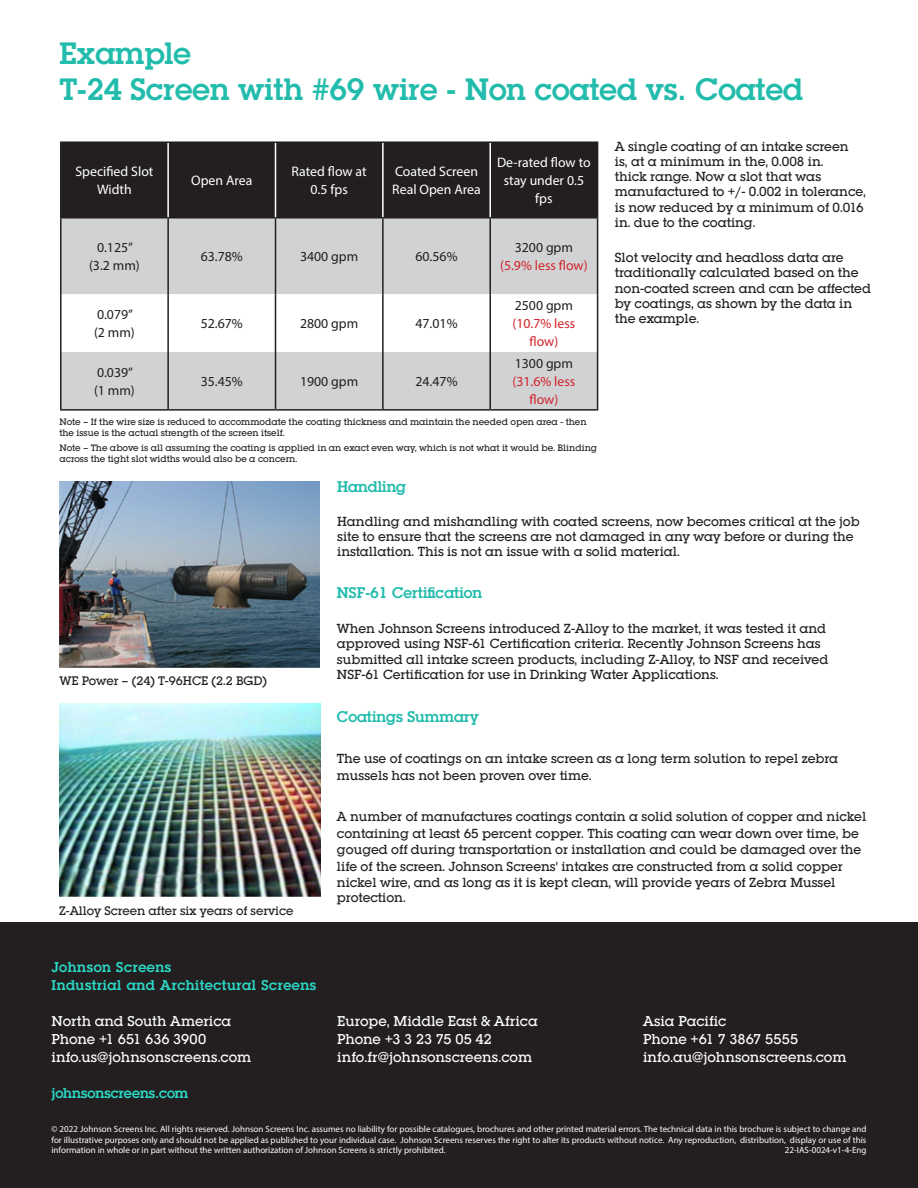
<style>
.page{position:relative;width:918px;height:1188px;background:#fff}
.page>*{position:absolute;margin:0;border:0;box-sizing:border-box;transform-origin:0 0}
.Paragraph_Text{font:600 30px/36px "Lubalin Graph Std";color:#22bcac}
.Paragraph_Text-2{font:600 15px "Lubalin Graph Std";color:#22bcac}
.t1{font:500 13.8px/18px "Lubalin Graph Std";color:#fff}
.AQ_TABLE-_BLACK{font:13.8px "Myriad Pro";color:#231f20}
.AQ_TABLE-_BLACK-2{font:13.8px/18px "Myriad Pro";color:#fff;text-align:center}
.t2{font:600 13.8px/18px "Lubalin Graph Std";letter-spacing:.035em;color:#2bd8c4}
.AQ_TABLE-_BLACK-3{font:13.8px/18px "Myriad Pro";color:#d1232a;text-align:center}
.t3{font:600 13.8px "Lubalin Graph Std";color:#2bd8c4}
.Paragraph_Text-3{font:500 12.75px/15.3px "Lubalin Graph Std";color:#231f20}
.Contact_info{font:500 12px "Lubalin Graph Std";color:#231f20}
.t4{font:9px/10.8px "Myriad Pro";color:#fff;text-align:justify}
.Paragraph_Text-4{font:500 9px/10.8px "Lubalin Graph Std";color:#231f20}
</style>
<div class="page">
<div style="left:0;top:923px;width:918px;height:265px;background:#231f20"></div>
<div style="left:62px;top:143px;width:535px;height:74px;background:#231f20"></div>
<svg style="left:62px;top:219px;width:535px;height:190px;fill:#d1d2d4"></svg>
<hr style="left:167px;top:143px;width:2px;height:74px;background:#fff">
<hr style="left:275px;top:143px;width:1px;height:74px;background:#fff">
<hr style="left:382px;top:143px;width:2px;height:74px;background:#fff">
<hr style="left:489px;top:143px;width:2px;height:74px;background:#fff">
<hr style="left:167px;top:219px;width:2px;height:75px;background:#231f20">
<hr style="left:275px;top:219px;width:1px;height:75px;background:#231f20">
<hr style="left:382px;top:219px;width:2px;height:75px;background:#231f20">
<hr style="left:489px;top:219px;width:2px;height:75px;background:#231f20">
<hr style="left:597px;top:219px;width:1px;height:75px;background:#231f20">
<hr style="left:167px;top:294px;width:2px;height:58px;background:#231f20">
<hr style="left:167px;top:352px;width:2px;height:57px;background:#231f20">
<hr style="left:275px;top:294px;width:1px;height:58px;background:#231f20">
<hr style="left:382px;top:294px;width:2px;height:58px;background:#231f20">
<hr style="left:275px;top:352px;width:1px;height:57px;background:#231f20">
<hr style="left:382px;top:352px;width:2px;height:57px;background:#231f20">
<hr style="left:489px;top:294px;width:2px;height:58px;background:#231f20">
<hr style="left:489px;top:352px;width:2px;height:57px;background:#231f20">
<hr style="left:597px;top:294px;width:1px;height:58px;background:#231f20">
<hr style="left:597px;top:352px;width:1px;height:57px;background:#231f20">
<hr style="left:60px;top:143px;width:2px;height:74px;background:#231f20">
<hr style="left:60px;top:141px;width:108px;height:2px;background:#231f20">
<hr style="left:168px;top:141px;width:108px;height:2px;background:#231f20">
<hr style="left:276px;top:141px;width:107px;height:2px;background:#231f20">
<hr style="left:383px;top:141px;width:107px;height:2px;background:#231f20">
<hr style="left:490px;top:141px;width:108px;height:2px;background:#231f20">
<hr style="left:60px;top:219px;width:2px;height:75px;background:#231f20">
<hr style="left:60px;top:294px;width:2px;height:58px;background:#231f20">
<hr style="left:60px;top:352px;width:2px;height:57px;background:#231f20">
<hr style="left:597px;top:143px;width:1px;height:74px;background:#231f20">
<hr style="left:60px;top:409px;width:108px;height:2px;background:#231f20">
<hr style="left:168px;top:409px;width:108px;height:2px;background:#231f20">
<hr style="left:276px;top:409px;width:107px;height:2px;background:#231f20">
<hr style="left:383px;top:409px;width:107px;height:2px;background:#231f20">
<hr style="left:490px;top:409px;width:108px;height:2px;background:#231f20">
<hr style="left:60px;top:217px;width:108px;height:2px;background:#231f20">
<hr style="left:168px;top:217px;width:108px;height:2px;background:#231f20">
<hr style="left:276px;top:217px;width:107px;height:2px;background:#231f20">
<hr style="left:383px;top:217px;width:107px;height:2px;background:#231f20">
<hr style="left:490px;top:217px;width:108px;height:2px;background:#231f20">
<img style="left:60px;top:482px;width:259px;height:185px">
<img style="left:59px;top:704px;width:261px;height:193px">
<p class="Paragraph_Text" style="left:60px;top:35px;width:745px">Example<br>T-24 Screen with #69 wire - Non coated vs. Coated</p>
<p class="AQ_TABLE-_BLACK-2" style="left:75px;top:162px;width:80px">Specified Slot<br>Width</p>
<p class="AQ_TABLE-_BLACK-2" style="left:191px;top:171px;width:63px">Open Area</p>
<p class="AQ_TABLE-_BLACK-2" style="left:292px;top:162px;width:77px">Rated flow at<br>0.5 fps</p>
<p class="AQ_TABLE-_BLACK-2" style="left:392px;top:162px;width:90px;text-align:left">Coated Screen<br>Real Open Area</p>
<p class="AQ_TABLE-_BLACK-2" style="left:497px;top:153px;width:95px">De-rated flow to stay under 0.5 fps</p>
<p class="AQ_TABLE-_BLACK" style="left:97px;top:239px;width:38px">0.125”</p>
<p class="AQ_TABLE-_BLACK" style="left:89px;top:257px;width:52px">(3.2 mm)</p>
<p class="AQ_TABLE-_BLACK" style="left:515px;top:239px;width:60px">3200 gpm</p>
<p class="AQ_TABLE-_BLACK-3" style="left:500px;top:256px;width:89px">(5.9% less flow)</p>
<p class="AQ_TABLE-_BLACK" style="left:201px;top:248px;width:44px">63.78%</p>
<p class="AQ_TABLE-_BLACK" style="left:300px;top:248px;width:60px">3400 gpm</p>
<p class="AQ_TABLE-_BLACK" style="left:415px;top:248px;width:44px">60.56%</p>
<p class="AQ_TABLE-_BLACK" style="left:97px;top:306px;width:38px">0.079”</p>
<p class="AQ_TABLE-_BLACK" style="left:94px;top:324px;width:42px">(2 mm)</p>
<p class="AQ_TABLE-_BLACK" style="left:201px;top:315px;width:44px">52.67%</p>
<p class="AQ_TABLE-_BLACK" style="left:300px;top:315px;width:60px">2800 gpm</p>
<p class="AQ_TABLE-_BLACK" style="left:415px;top:315px;width:44px">47.01%</p>
<p class="AQ_TABLE-_BLACK" style="left:515px;top:297px;width:60px">2500 gpm</p>
<p class="AQ_TABLE-_BLACK-3" style="left:512px;top:314px;width:64px">(10.7% less flow)</p>
<p class="AQ_TABLE-_BLACK" style="left:515px;top:355px;width:60px">1300 gpm</p>
<p class="AQ_TABLE-_BLACK-3" style="left:512px;top:372px;width:64px">(31.6% less flow)</p>
<p class="Paragraph_Text-4" style="left:59px;top:417px;width:529px">Note – If the wire size is reduced to accommodate the coating thickness and maintain the needed open area - then the issue is the actual strength of the screen itself.</p>
<p class="Paragraph_Text-4" style="left:59px;top:443px;width:539px">Note – The above is all assuming the coating is applied in an exact even way, which is not what it would be. Blinding across the tight slot widths would also be a concern.</p>
<p class="AQ_TABLE-_BLACK" style="left:97px;top:364px;width:38px">0.039”</p>
<p class="AQ_TABLE-_BLACK" style="left:94px;top:382px;width:42px">(1 mm)</p>
<p class="AQ_TABLE-_BLACK" style="left:201px;top:373px;width:44px">35.45%</p>
<p class="AQ_TABLE-_BLACK" style="left:300px;top:373px;width:60px">1900 gpm</p>
<p class="AQ_TABLE-_BLACK" style="left:415px;top:373px;width:44px">24.47%</p>
<p class="Paragraph_Text-3" style="left:615px;top:138px;width:253px">A single coating of an intake screen<br>is, at a minimum in the, 0.008 in.<br>thick range. Now a slot that was manufactured to +/- 0.002 in tolerance, is now reduced by a minimum of 0.016 in. due to the coating.</p>
<p class="Paragraph_Text-3" style="left:615px;top:250px;width:258px">Slot velocity and headloss data are traditionally calculated based on the non-coated screen and can be affected by coatings, as shown by the data in the example.</p>
<p class="Contact_info" style="left:59px;top:673px;width:209px">WE Power – (24) T-96HCE (2.2 BGD)</p>
<p class="Contact_info" style="left:59px;top:903px;width:236px">Z-Alloy Screen after six years of service</p>
<p class="t2" style="left:51px;top:958px;width:266px">Johnson Screens<br>Industrial and Architectural Screens</p>
<p class="t1" style="left:51px;top:1012px;width:201px">North and South America<br>Phone +1 651 636 3900 info.us@johnsonscreens.com</p>
<p class="t3" style="left:51px;top:1084px;width:139px">johnsonscreens.com</p>
<p class="Paragraph_Text-2" style="left:337px;top:477px;width:71px">Handling</p>
<p class="Paragraph_Text-3" style="left:337px;top:513px;width:524px">Handling and mishandling with coated screens, now becomes critical at the job site to ensure that the screens are not damaged in any way before or during the installation. This is not an issue with a solid material.</p>
<p class="Paragraph_Text-2" style="left:337px;top:583px;width:147px">NSF-61 Certification</p>
<p class="Paragraph_Text-3" style="left:337px;top:621px;width:493px">When Johnson Screens introduced Z-Alloy to the market, it was tested it and approved using NSF-61 Certification criteria. Recently Johnson Screens has submitted all intake screen products, including Z-Alloy, to NSF and received NSF-61 Certification for use in Drinking Water Applications.</p>
<p class="Paragraph_Text-2" style="left:337px;top:706px;width:143px">Coatings Summary</p>
<p class="Paragraph_Text-3" style="left:337px;top:750px;width:503px;line-height:16.5px">The use of coatings on an intake screen as a long term solution to repel zebra mussels has not been proven over time.</p>
<p class="Paragraph_Text-3" style="left:337px;top:808px;width:531px;line-height:16.5px">A number of manufactures coatings contain a solid solution of copper and nickel containing at least 65 percent copper. This coating can wear down over time, be gouged off during transportation or installation and could be damaged over the life of the screen. Johnson Screens' intakes are constructed from a solid copper nickel wire, and as long as it is kept clean, will provide years of Zebra Mussel</p>
<p class="Paragraph_Text-3" style="left:337px;top:890px;width:70px">protection.</p>
<p class="t1" style="left:337px;top:1012px;width:202px">Europe, Middle East &amp; Africa<br>Phone +3 3 23 75 05 42 info.fr@johnsonscreens.com</p>
<p class="t1" style="left:643px;top:1012px;width:205px">Asia Pacific<br>Phone +61 7 3867 5555 info.au@johnsonscreens.com</p>
<p class="t4" style="left:51px;top:1123px;width:817px">© 2022 Johnson Screens Inc. All rights reserved. Johnson Screens Inc. assumes no liability for possible catalogues, brochures and other printed material errors. The technical data in this brochure is subject to change and for illustrative purposes only and should not be applied as published to your individual case. Johnson Screens reserves the right to alter its products without notice. Any reproduction, distribution, display or use of this information in whole or in part without the written authorization of Johnson Screens is strictly prohibited.</p>
<p class="t4" style="left:785px;top:1145px;width:83px">22-IAS-0024-v1-4-Eng</p>
</div>
